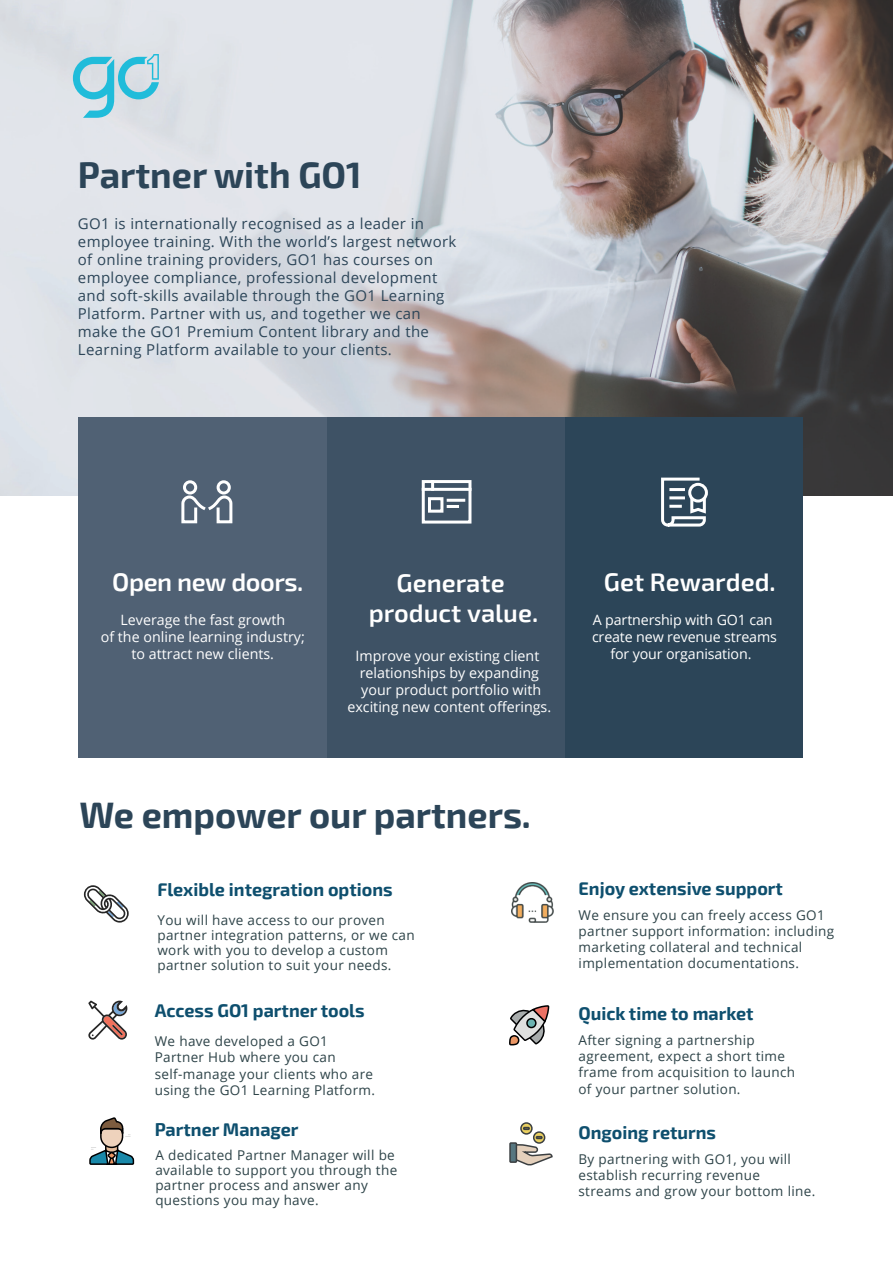
<style>
.page{position:relative;width:893px;height:1263px;background:#fff}
.page>*{position:absolute;margin:0;border:0;box-sizing:border-box;transform-origin:0 0}
.t1{font:700 36px "Exo 2";color:#2c4558}
.t2{font:600 25.5px/30.6px "Exo 2";color:#fff;text-align:center}
.t3{font:700 18px "Exo 2";color:#0e4f6e}
.t4{font:15px/18px "Open Sans";letter-spacing:.025em;color:#2c4558}
.t5{font:14.25px/17.1px "Open Sans";color:#fff;text-align:center}
.t6{font:13.5px/16.2px "Open Sans";letter-spacing:.025em;color:#2d4348}
</style>
<div class="page">
<img style="left:0;top:0;width:893px;height:495px">
<svg style="left:73px;top:54px;width:86px;height:64px;background:#9dd3e1"></svg>
<div style="left:78px;top:417px;width:249px;height:341px;background:#506174"></div>
<div style="left:565px;top:417px;width:238px;height:341px;background:#2c4558"></div>
<div style="left:327px;top:417px;width:238px;height:341px;background:#3e5265"></div>
<svg style="left:88px;top:1001px;width:39px;height:39px"></svg>
<svg style="left:84px;top:885px;width:45px;height:37px"></svg>
<svg style="left:509px;top:1005px;width:41px;height:41px"></svg>
<svg style="left:534px;top:1132px;width:11px;height:11px"></svg>
<div style="left:533px;top:1131px;width:12px;height:13px;border:2px solid #3b3f41;border-radius:50%"></div>
<svg style="left:521px;top:1123px;width:11px;height:11px"></svg>
<div style="left:520px;top:1122px;width:13px;height:13px;border:2px solid #3b3f41;border-radius:50%"></div>
<svg style="left:523px;top:1127px;width:7px;height:3px"></svg>
<svg style="left:517px;top:1136px;width:36px;height:30px"></svg>
<div style="left:510px;top:1143px;width:6px;height:19px;background:#56767f"></div>
<div style="left:509px;top:1142px;width:8px;height:21px;border:2px solid #3b3f41"></div>
<svg style="left:89px;top:1117px;width:46px;height:48px"></svg>
<img style="left:511px;top:882px;width:42px;height:40px">
<svg style="left:661px;top:477px;width:46px;height:50px"></svg>
<div style="left:688px;top:483px;width:20px;height:19px;border:3px solid #fff;border-radius:50%"></div>
<div style="left:428px;top:497px;width:15px;height:16px;border:3px solid #fff"></div>
<hr style="left:448px;top:499px;width:16px;height:3px;background:#fff">
<svg style="left:448px;top:505px;width:9px;height:3px"></svg>
<div style="left:422px;top:480px;width:49px;height:44px;border:3px solid #fff"></div>
<hr style="left:423px;top:488px;width:47px;height:3px;background:#fff">
<svg style="left:431px;top:482px;width:3px;height:6px"></svg>
<div style="left:183px;top:480px;width:14px;height:14px;border:3px solid #fff;border-radius:50%"></div>
<div style="left:217px;top:480px;width:14px;height:14px;border:3px solid #fff;border-radius:50%"></div>
<svg style="left:181px;top:494px;width:52px;height:30px"></svg>
<h1 class="t1" style="left:78px;top:153px;width:285px">Partner with GO1</h1>
<p class="t4" style="left:78px;top:214px;width:380px">GO1 is internationally recognised as a leader in employee training. With the world’s largest network of online training providers, GO1 has courses on employee compliance, professional development and soft-skills available through the GO1 Learning Platform. Partner with us, and together we can make the GO1 Premium Content library and the Learning Platform available to your clients.</p>
<h2 class="t2" style="left:112px;top:567px;width:193px">Open new doors.</h2>
<p class="t5" style="left:101px;top:611px;width:206px">Leverage the fast growth<br>of the online learning industry; to attract new clients.</p>
<h2 class="t2" style="left:369px;top:568px;width:171px">Generate product value.</h2>
<p class="t5" style="left:347px;top:646px;width:205px">Improve your existing client relationships by expanding your product portfolio with exciting new content offerings.</p>
<h2 class="t2" style="left:604px;top:567px;width:173px">Get Rewarded.</h2>
<p class="t5" style="left:592px;top:611px;width:186px">A partnership with GO1 can create new revenue streams for your organisation.</p>
<h1 class="t1" style="left:79px;top:794px;width:453px">We empower our partners.</h1>
<h3 class="t3" style="left:157px;top:878px;width:237px">Flexible integration options</h3>
<h3 class="t3" style="left:579px;top:878px;width:206px">Enjoy extensive support</h3>
<p class="t6" style="left:157px;top:912px;width:259px;line-height:15px">You will have access to our proven partner integration patterns, or we can work with you to develop a custom partner solution to suit your needs.</p>
<p class="t6" style="left:579px;top:906px;width:257px">We ensure you can freely access GO1 partner support information: including marketing collateral and technical implementation documentations.</p>
<h3 class="t3" style="left:155px;top:1000px;width:211px">Access GO1 partner tools</h3>
<h3 class="t3" style="left:578px;top:1003px;width:177px">Quick time to market</h3>
<p class="t6" style="left:155px;top:1033px;width:222px">We have developed a GO1<br>Partner Hub where you can self-manage your clients who are using the GO1 Learning Platform.</p>
<p class="t6" style="left:578px;top:1032px;width:218px">After signing a partnership agreement, expect a short time frame from acquisition to launch of your partner solution.</p>
<h3 class="t3" style="left:155px;top:1119px;width:145px">Partner Manager</h3>
<h3 class="t3" style="left:578px;top:1121px;width:139px">Ongoing returns</h3>
<p class="t6" style="left:155px;top:1147px;width:243px;line-height:15px">A dedicated Partner Manager will be available to support you through the partner process and answer any questions you may have.</p>
<p class="t6" style="left:578px;top:1150px;width:238px">By partnering with GO1, you will establish recurring revenue streams and grow your bottom line.</p>
</div>
